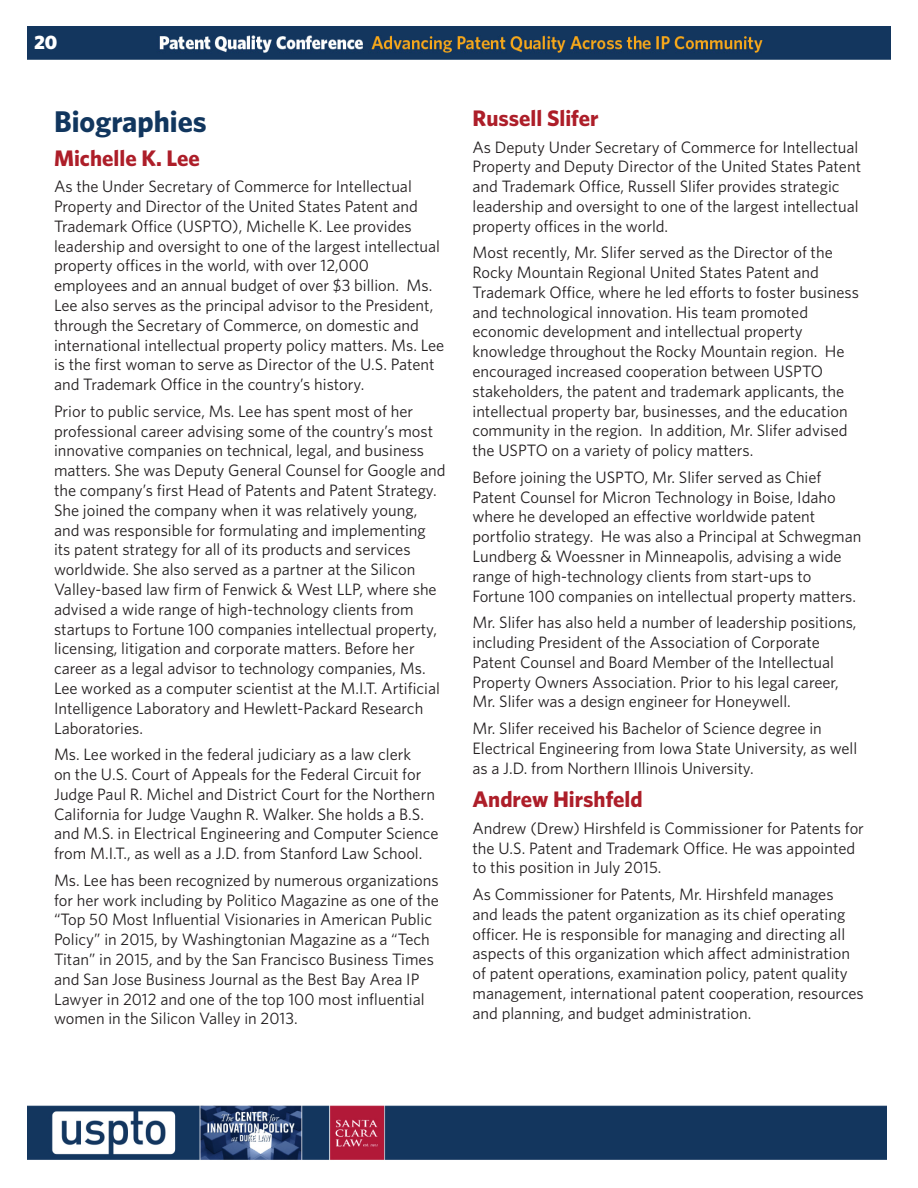
<style>
.page{position:relative;width:918px;height:1188px;background:#fff}
.page>*{position:absolute;margin:0;border:0;box-sizing:border-box;transform-origin:0 0}
.t1{font:700 30px "Whitney";color:#11365e}
.BIO_NAME_and_Sub_Hea{font:700 22.5px "Whitney";color:#ad1e29}
.t2{font:900 19.5px "Whitney";color:#fff}
.body_copy{font:16.5px/19.8px "Whitney";color:#231f20}
</style>
<div class="page">
<img style="left:27px;top:27px;width:864px;height:32px">
<img style="left:27px;top:1105px;width:860px;height:55px">
<p class="t2" style="left:34px;top:30px;width:25px">20</p>
<p class="t1" style="left:54px;top:101px;width:154px">Biographies</p>
<p class="BIO_NAME_and_Sub_Hea" style="left:54px;top:143px;width:148px">Michelle K. Lee</p>
<p class="body_copy" style="left:54px;top:176px;width:392px">As the Under Secretary of Commerce for Intellectual Property and Director of the United States Patent and Trademark Office (USPTO), Michelle K. Lee provides leadership and oversight to one of the largest intellectual property offices in the world, with over 12,000 employees and an annual budget of over $3 billion. Ms.<br>Lee also serves as the principal advisor to the President, through the Secretary of Commerce, on domestic and international intellectual property policy matters. Ms. Lee is the first woman to serve as Director of the U.S. Patent and Trademark Office in the country’s history.</p>
<p class="body_copy" style="left:54px;top:401px;width:393px">Prior to public service, Ms. Lee has spent most of her professional career advising some of the country’s most innovative companies on technical, legal, and business matters. She was Deputy General Counsel for Google and the company’s first Head of Patents and Patent Strategy.<br>She joined the company when it was relatively young, and was responsible for formulating and implementing its patent strategy for all of its products and services worldwide. She also served as a partner at the Silicon Valley-based law firm of Fenwick &amp; West LLP, where she advised a wide range of high-technology clients from startups to Fortune 100 companies intellectual property, licensing, litigation and corporate matters. Before her career as a legal advisor to technology companies, Ms.<br>Lee worked as a computer scientist at the M.I.T. Artificial Intelligence Laboratory and Hewlett-Packard Research Laboratories.</p>
<p class="body_copy" style="left:54px;top:744px;width:386px">Ms. Lee worked in the federal judiciary as a law clerk<br>on the U.S. Court of Appeals for the Federal Circuit for Judge Paul R. Michel and District Court for the Northern California for Judge Vaughn R. Walker. She holds a B.S. and M.S. in Electrical Engineering and Computer Science from M.I.T., as well as a J.D. from Stanford Law School.</p>
<p class="body_copy" style="left:54px;top:870px;width:387px">Ms. Lee has been recognized by numerous organizations for her work including by Politico Magazine as one of the “Top 50 Most Influential Visionaries in American Public Policy” in 2015, by Washingtonian Magazine as a “Tech Titan” in 2015, and by the San Francisco Business Times and San Jose Business Journal as the Best Bay Area IP Lawyer in 2012 and one of the top 100 most influential women in the Silicon Valley in 2013.</p>
<p class="BIO_NAME_and_Sub_Hea" style="left:472px;top:103px;width:128px">Russell Slifer</p>
<p class="body_copy" style="left:472px;top:137px;width:390px">As Deputy Under Secretary of Commerce for Intellectual Property and Deputy Director of the United States Patent and Trademark Office, Russell Slifer provides strategic leadership and oversight to one of the largest intellectual property offices in the world.</p>
<p class="body_copy" style="left:472px;top:242px;width:388px">Most recently, Mr. Slifer served as the Director of the Rocky Mountain Regional United States Patent and Trademark Office, where he led efforts to foster business and technological innovation. His team promoted economic development and intellectual property knowledge throughout the Rocky Mountain region. He encouraged increased cooperation between USPTO stakeholders, the patent and trademark applicants, the intellectual property bar, businesses, and the education community in the region. In addition, Mr. Slifer advised the USPTO on a variety of policy matters.</p>
<p class="body_copy" style="left:472px;top:467px;width:390px">Before joining the USPTO, Mr. Slifer served as Chief Patent Counsel for Micron Technology in Boise, Idaho where he developed an effective worldwide patent portfolio strategy. He was also a Principal at Schwegman Lundberg &amp; Woessner in Minneapolis, advising a wide range of high-technology clients from start-ups to Fortune 100 companies on intellectual property matters.</p>
<p class="body_copy" style="left:472px;top:612px;width:386px">Mr. Slifer has also held a number of leadership positions, including President of the Association of Corporate Patent Counsel and Board Member of the Intellectual Property Owners Association. Prior to his legal career, Mr. Slifer was a design engineer for Honeywell.</p>
<p class="body_copy" style="left:472px;top:718px;width:386px">Mr. Slifer received his Bachelor of Science degree in<br>Electrical Engineering from Iowa State University, as well as a J.D. from Northern Illinois University.</p>
<p class="BIO_NAME_and_Sub_Hea" style="left:472px;top:784px;width:172px">Andrew Hirshfeld</p>
<p class="body_copy" style="left:472px;top:818px;width:393px">Andrew (Drew) Hirshfeld is Commissioner for Patents for the U.S. Patent and Trademark Office. He was appointed to this position in July 2015.</p>
<p class="body_copy" style="left:472px;top:884px;width:393px">As Commissioner for Patents, Mr. Hirshfeld manages<br>and leads the patent organization as its chief operating officer. He is responsible for managing and directing all aspects of this organization which affect administration of patent operations, examination policy, patent quality management, international patent cooperation, resources and planning, and budget administration.</p>
</div>
